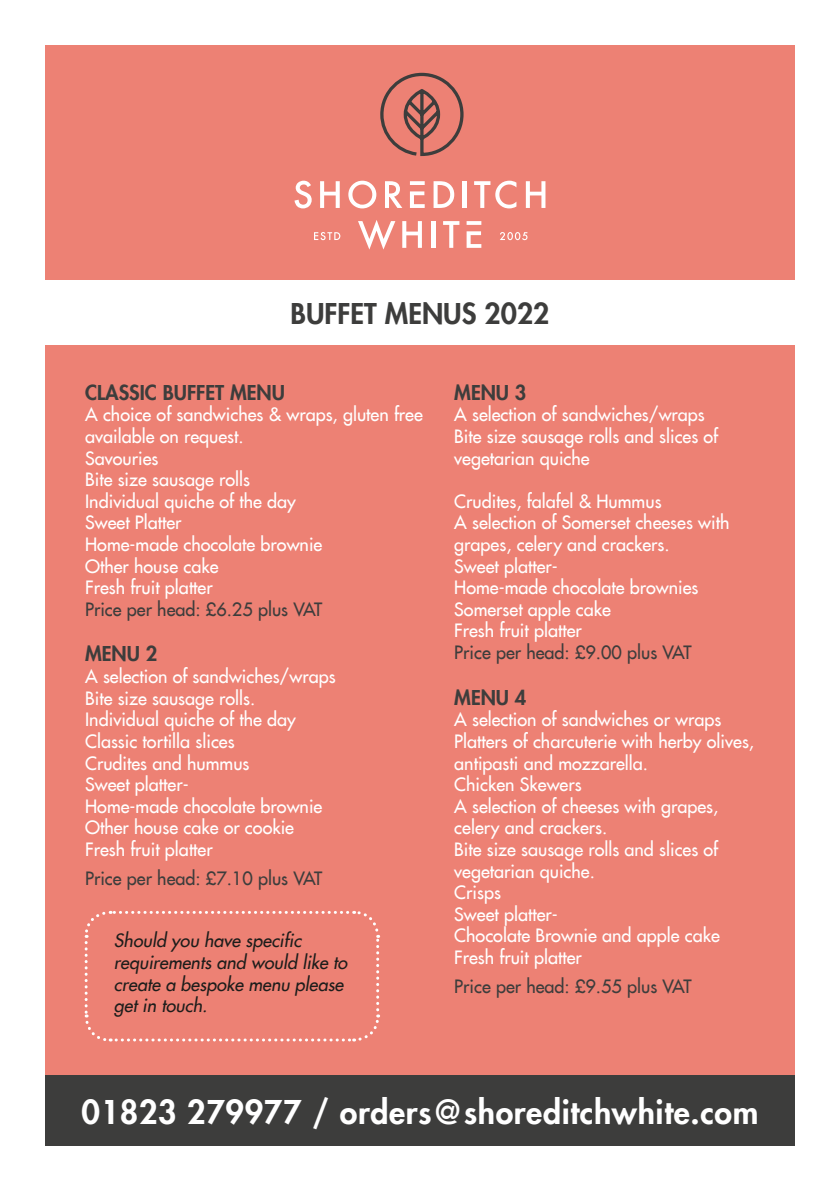
<style>
.page{position:relative;width:840px;height:1191px;background:#fff}
.page>*{position:absolute;margin:0;border:0;box-sizing:border-box;transform-origin:0 0}
.t1{font:800 32px "Futura LT";letter-spacing:.02em;color:#fff}
.t2{font:800 28px "Futura LT";color:#3d3d3c}
.t3{font:800 20px "Futura LT";color:#3d3d3c}
.t4{font:18px/21.6px "Futura LT";color:#fff}
.t5{font:18px "Futura LT";color:#3d3d3c}
.t6{font:italic 18px/21.6px "Futura LT";color:#1d1d1b}
</style>
<div class="page">
<div style="left:45px;top:45px;width:749px;height:1100px;background:#ed8174"></div>
<svg style="left:380px;top:72px;width:84px;height:85px"></svg>
<svg style="left:314px;top:232px;width:26px;height:8px"></svg>
<svg style="left:500px;top:232px;width:27px;height:8px"></svg>
<svg style="left:294px;top:181px;width:17px;height:27px"></svg>
<svg style="left:320px;top:181px;width:19px;height:27px"></svg>
<svg style="left:348px;top:181px;width:28px;height:27px"></svg>
<svg style="left:385px;top:181px;width:17px;height:27px"></svg>
<svg style="left:410px;top:181px;width:14px;height:27px"></svg>
<svg style="left:433px;top:181px;width:21px;height:27px"></svg>
<hr style="left:462px;top:181px;width:4px;height:27px;background:#fff">
<svg style="left:474px;top:181px;width:42px;height:27px"></svg>
<svg style="left:525px;top:181px;width:20px;height:27px"></svg>
<svg style="left:358px;top:220px;width:37px;height:29px"></svg>
<svg style="left:402px;top:221px;width:19px;height:27px"></svg>
<hr style="left:431px;top:221px;width:4px;height:27px;background:#fff">
<svg style="left:443px;top:221px;width:16px;height:27px"></svg>
<svg style="left:466px;top:221px;width:15px;height:27px"></svg>
<div style="left:45px;top:1075px;width:749px;height:70px;background:#3d3d3c"></div>
<div style="left:34px;top:280px;width:771px;height:64px;background:#fff"></div>
<svg style="left:84px;top:910px;width:296px;height:132px"></svg>
<p class="t2" style="left:290px;top:295px;width:260px">BUFFET MENUS 2022</p>
<p class="t3" style="left:85px;top:379px;width:201px">CLASSIC BUFFET MENU</p>
<p class="t4" style="left:85px;top:404px;width:339px">A choice of sandwiches &amp; wraps, gluten free available on request.</p>
<p class="t4" style="left:85px;top:447px;width:75px">Savouries</p>
<p class="t4" style="left:85px;top:468px;width:166px">Bite size sausage rolls</p>
<p class="t4" style="left:85px;top:490px;width:212px">Individual quiche of the day</p>
<p class="t4" style="left:85px;top:512px;width:98px">Sweet Platter</p>
<p class="t4" style="left:85px;top:533px;width:239px">Home-made chocolate brownie</p>
<p class="t4" style="left:85px;top:555px;width:135px">Other house cake</p>
<p class="t4" style="left:85px;top:576px;width:129px">Fresh fruit platter</p>
<p class="t5" style="left:85px;top:597px;width:239px">Price per head: £6.25 plus VAT</p>
<p class="t3" style="left:85px;top:640px;width:74px">MENU 2</p>
<p class="t4" style="left:85px;top:665px;width:252px">A selection of sandwiches/wraps</p>
<p class="t4" style="left:85px;top:687px;width:172px">Bite size sausage rolls.</p>
<p class="t4" style="left:85px;top:708px;width:212px">Individual quiche of the day</p>
<p class="t4" style="left:85px;top:730px;width:151px">Classic tortilla slices</p>
<p class="t4" style="left:85px;top:752px;width:166px">Crudites and hummus</p>
<p class="t4" style="left:85px;top:773px;width:105px">Sweet platter-</p>
<p class="t4" style="left:85px;top:795px;width:239px">Home-made chocolate brownie</p>
<p class="t4" style="left:85px;top:816px;width:210px">Other house cake or cookie</p>
<p class="t4" style="left:85px;top:838px;width:129px">Fresh fruit platter</p>
<p class="t5" style="left:85px;top:866px;width:239px">Price per head: £7.10 plus VAT</p>
<p class="t6" style="left:114px;top:930px;width:235px">Should you have specific requirements and would like to create a bespoke menu please get in touch.</p>
<p class="t3" style="left:454px;top:379px;width:74px">MENU 3</p>
<p class="t4" style="left:454px;top:404px;width:252px">A selection of sandwiches/wraps</p>
<p class="t4" style="left:454px;top:425px;width:265px">Bite size sausage rolls and slices of vegetarian quiche</p>
<p class="t4" style="left:454px;top:490px;width:209px">Crudites, falafel &amp; Hummus</p>
<p class="t4" style="left:454px;top:512px;width:276px">A selection of Somerset cheeses with grapes, celery and crackers.</p>
<p class="t4" style="left:454px;top:555px;width:105px">Sweet platter-</p>
<p class="t4" style="left:454px;top:576px;width:245px">Home-made chocolate brownies</p>
<p class="t4" style="left:454px;top:598px;width:158px">Somerset apple cake</p>
<p class="t4" style="left:454px;top:620px;width:129px">Fresh fruit platter</p>
<p class="t5" style="left:454px;top:640px;width:239px">Price per head: £9.00 plus VAT</p>
<p class="t3" style="left:454px;top:684px;width:74px">MENU 4</p>
<p class="t4" style="left:454px;top:708px;width:268px">A selection of sandwiches or wraps</p>
<p class="t4" style="left:454px;top:730px;width:301px">Platters of charcuterie with herby olives, antipasti and mozzarella.</p>
<p class="t4" style="left:454px;top:773px;width:129px">Chicken Skewers</p>
<p class="t4" style="left:454px;top:795px;width:265px">A selection of cheeses with grapes, celery and crackers.</p>
<p class="t4" style="left:454px;top:838px;width:265px">Bite size sausage rolls and slices of vegetarian quiche.</p>
<p class="t4" style="left:454px;top:881px;width:48px">Crisps</p>
<p class="t4" style="left:454px;top:903px;width:105px">Sweet platter-</p>
<p class="t4" style="left:454px;top:924px;width:267px">Chocolate Brownie and apple cake</p>
<p class="t4" style="left:454px;top:946px;width:129px">Fresh fruit platter</p>
<p class="t5" style="left:454px;top:974px;width:239px">Price per head: £9.55 plus VAT</p>
<p class="t1" style="left:82px;top:1091px;width:678px">01823 279977 / orders@shoreditchwhite.com</p>
</div>
